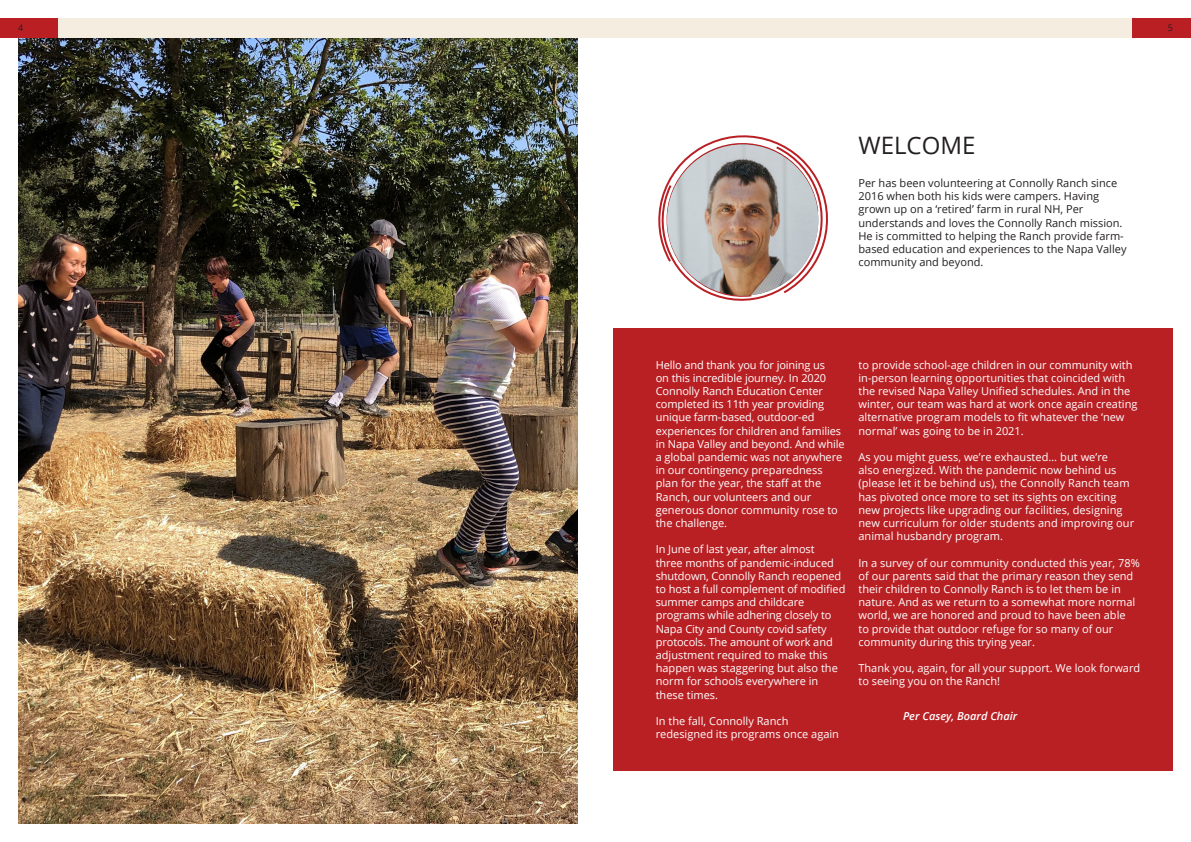
<style>
.page{position:relative;width:1191px;height:842px;background:#fff}
.page>*{position:absolute;margin:0;border:0;box-sizing:border-box;transform-origin:0 0}
.t1{font:24px "Open Sans";color:#231f20}
.Description_Left{font:11px/13.2px "Open Sans";color:#fff}
.Description_Left-2{font:11px/13.2px "Open Sans";color:#231f20}
.Description_Left-3{font:italic 600 11px "Open Sans";color:#fff}
.t2{font:9px "Open Sans";color:#231f20}
</style>
<div class="page">
<svg style="left:658px;top:135px;width:170px;height:166px"></svg>
<img style="left:667px;top:144px;width:151px;height:152px;border-radius:76px">
<img style="left:18px;top:37px;width:559px;height:787px">
<div style="left:0;top:18px;width:58px;height:19px;background:#ba1f24"></div>
<div style="left:58px;top:18px;width:1074px;height:19px;background:#f4ede0"></div>
<div style="left:1132px;top:18px;width:59px;height:19px;background:#ba1f24"></div>
<div style="left:613px;top:328px;width:559px;height:442px;background:#b92024"></div>
<p class="t2" style="left:18px;top:22px;width:7px">4</p>
<p class="t2" style="left:1167px;top:22px;width:7px">5</p>
<p class="t1" style="left:858px;top:129px;width:118px">WELCOME</p>
<p class="Description_Left-2" style="left:858px;top:176px;width:269px">Per has been volunteering at Connolly Ranch since 2016 when both his kids were campers. Having grown up on a ‘retired’ farm in rural NH, Per understands and loves the Connolly Ranch mission.<br>He is committed to helping the Ranch provide farm&shy;based education and experiences to the Napa Valley community and beyond.</p>
<p class="Description_Left" style="left:656px;top:358px;width:190px">Hello and thank you for joining us<br>on this incredible journey. In 2020<br>Connolly Ranch Education Center completed its 11th year providing unique farm-based, outdoor-ed experiences for children and families in Napa Valley and beyond. And while a global pandemic was not anywhere in our contingency preparedness plan for the year, the staff at the<br>Ranch, our volunteers and our generous donor community rose to the challenge.</p>
<p class="Description_Left" style="left:656px;top:542px;width:191px">In June of last year, after almost<br>three months of pandemic-induced shutdown, Connolly Ranch reopened to host a full complement of modified summer camps and childcare programs while adhering closely to<br>Napa City and County covid safety protocols. The amount of work and adjustment required to make this happen was staggering but also the norm for schools everywhere in these times.</p>
<p class="Description_Left" style="left:656px;top:714px;width:185px">In the fall, Connolly Ranch redesigned its programs once again</p>
<p class="Description_Left-3" style="left:903px;top:708px;width:116px">Per Casey, Board Chair</p>
<p class="Description_Left" style="left:858px;top:358px;width:280px">to provide school-age children in our community with in-person learning opportunities that coincided with the revised Napa Valley Unified schedules. And in the winter, our team was hard at work once again creating alternative program models to fit whatever the ‘new normal’ was going to be in 2021.</p>
<p class="Description_Left" style="left:858px;top:450px;width:277px">As you might guess, we’re exhausted… but we’re<br>also energized. With the pandemic now behind us (please let it be behind us), the Connolly Ranch team has pivoted once more to set its sights on exciting new projects like upgrading our facilities, designing new curriculum for older students and improving our animal husbandry program.</p>
<p class="Description_Left" style="left:858px;top:556px;width:283px">In a survey of our community conducted this year, 78% of our parents said that the primary reason they send their children to Connolly Ranch is to let them be in nature. And as we return to a somewhat more normal world, we are honored and proud to have been able<br>to provide that outdoor refuge for so many of our community during this trying year.</p>
<p class="Description_Left" style="left:858px;top:661px;width:283px">Thank you, again, for all your support. We look forward to seeing you on the Ranch!</p>
</div>
